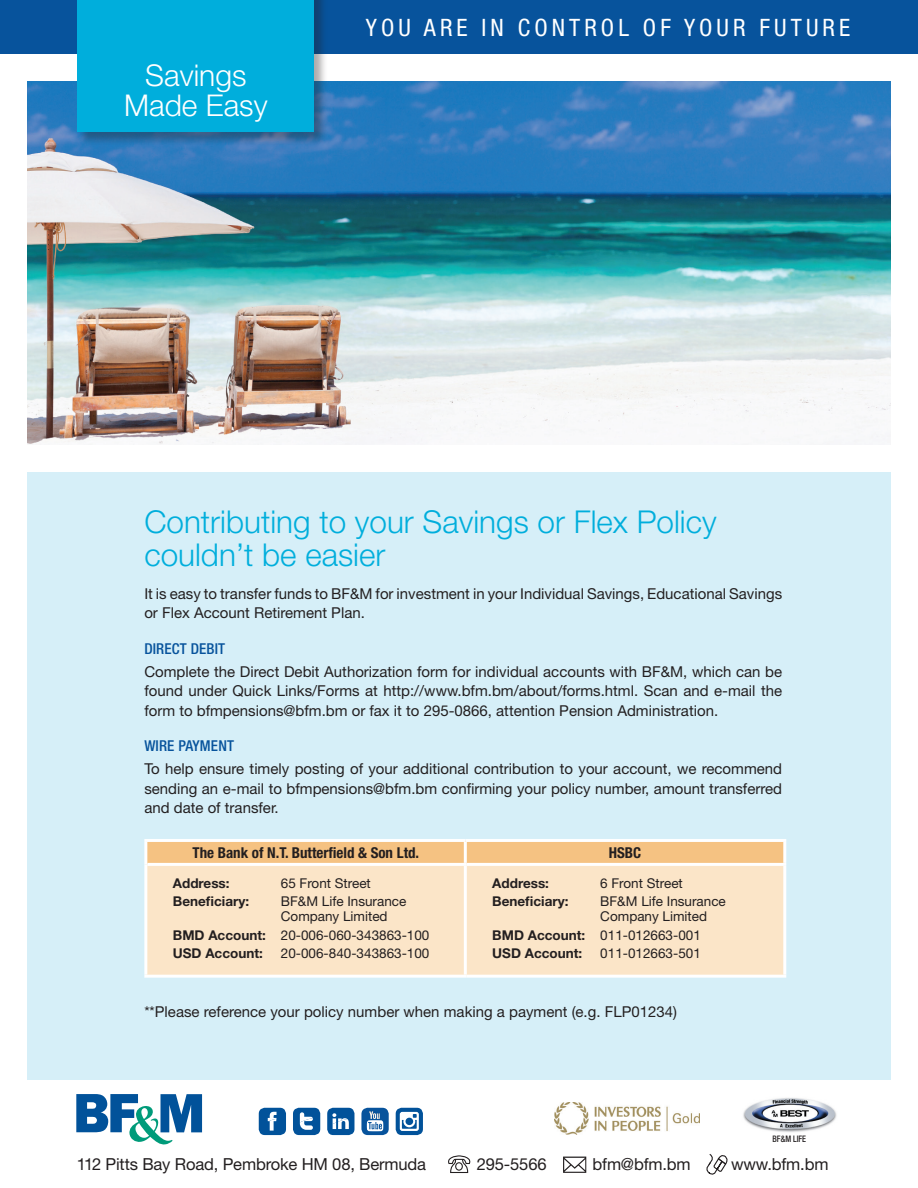
<style>
.page{position:relative;width:918px;height:1188px;background:#fff}
.page>*{position:absolute;margin:0;border:0;box-sizing:border-box;transform-origin:0 0}
.BODY_COPY_BULLETS{font:300 31.5px/33px "Helvetica Neue LT Std";color:#00aedc}
.BODY_COPY_BULLETS-2{font:300 30px/30px "Helvetica Neue LT Std";color:#fff;text-align:center}
.t1{font:condensed 24px "Helvetica Neue LT Std";letter-spacing:.17em;color:#fff}
.t2{font:16.65px "Helvetica Neue LT Std";letter-spacing:-.01em;color:#231f20}
.BODY_COPY_BULLETS-3{font:15px/19.5px "Helvetica Neue LT Std";color:#231f20;text-align:justify}
.BODY_COPY_BULLETS-4{font:700 condensed 15px "Helvetica Neue LT Std";color:#231f20}
.BODY_COPY_BULLETS-5{font:500 condensed 15px "Helvetica Neue LT Std";letter-spacing:.01em;color:#07539c}
.BODY_COPY_BULLETS-6{font:13.5px/15px "Helvetica Neue LT Std";color:#231f20}
.BODY_COPY_BULLETS-7{font:700 13.5px "Helvetica Neue LT Std";color:#231f20}
.t3{font:500 condensed 9px "Helvetica Neue LT Std";color:#231f20;scale:.9 1}
.s1{font-weight:700}
</style>
<div class="page">
<img style="left:554px;top:1102px;width:145px;height:32px">
<img style="left:743px;top:1098px;width:94px;height:34px">
<div style="left:259px;top:1108px;width:27px;height:27px;background:#01529a;border-radius:6px"></div>
<svg style="left:268px;top:1112px;width:9px;height:19px"></svg>
<div style="left:327px;top:1108px;width:27px;height:27px;background:#01529a;border-radius:6px"></div>
<svg style="left:332px;top:1113px;width:17px;height:16px"></svg>
<div style="left:293px;top:1108px;width:27px;height:27px;background:#01529a;border-radius:6px"></div>
<svg style="left:300px;top:1112px;width:13px;height:18px"></svg>
<div style="left:361px;top:1108px;width:28px;height:27px;background:#07539c;border-radius:6px"></div>
<svg style="left:367px;top:1112px;width:16px;height:19px"></svg>
<div style="left:396px;top:1108px;width:27px;height:27px;background:#01529a;border-radius:6px"></div>
<svg style="left:400px;top:1112px;width:19px;height:19px"></svg>
<svg style="left:76px;top:1094px;width:126px;height:51px"></svg>
<svg style="left:448px;top:1156px;width:22px;height:17px"></svg>
<svg style="left:706px;top:1154px;width:22px;height:21px"></svg>
<svg style="left:563px;top:1157px;width:23px;height:16px"></svg>
<div style="left:0;top:0;width:918px;height:54px;background:#07539c"></div>
<div style="left:27px;top:473px;width:864px;height:607px;background:#d6eff8"></div>
<img style="left:27px;top:81px;width:864px;height:364px">
<div style="left:147px;top:842px;width:636px;height:21px;background:#f5c282"></div>
<div style="left:147px;top:866px;width:636px;height:109px;background:#fbe5c8"></div>
<hr style="left:144px;top:839px;width:321px;height:3px;background:#fff">
<hr style="left:144px;top:842px;width:3px;height:22px;background:#fff">
<hr style="left:465px;top:839px;width:321px;height:3px;background:#fff">
<hr style="left:783px;top:842px;width:3px;height:21px;background:#fff">
<hr style="left:144px;top:864px;width:3px;height:111px;background:#fff">
<hr style="left:467px;top:863px;width:319px;height:3px;background:#fff">
<hr style="left:783px;top:866px;width:3px;height:109px;background:#fff">
<hr style="left:467px;top:975px;width:319px;height:3px;background:#fff">
<hr style="left:464px;top:842px;width:3px;height:21px;background:#fff">
<hr style="left:147px;top:863px;width:320px;height:3px;background:#fff">
<hr style="left:464px;top:866px;width:3px;height:109px;background:#fff">
<hr style="left:144px;top:975px;width:323px;height:3px;background:#fff">
<div style="left:77px;top:0;width:251px;height:145px;background:#231f20;opacity:.37"></div>
<div style="left:78px;top:0;width:236px;height:132px;background:#00aedc"></div>
<p class="BODY_COPY_BULLETS-2" style="left:124px;top:60px;width:145px">Savings<br>Made Easy</p>
<p class="t1" style="left:366px;top:13px;width:486px">YOU ARE IN CONTROL OF YOUR FUTURE</p>
<p class="BODY_COPY_BULLETS" style="left:144px;top:505px;width:574px">Contributing to your Savings or Flex Policy couldn’t be easier</p>
<p class="BODY_COPY_BULLETS-3" style="left:144px;top:583px;width:639px">It is easy to transfer funds to BF&amp;M for investment in your Individual Savings, Educational Savings or Flex Account Retirement Plan.</p>
<p class="BODY_COPY_BULLETS-5" style="left:144px;top:639px;width:82px">DIRECT DEBIT</p>
<p class="BODY_COPY_BULLETS-3" style="left:144px;top:661px;width:639px">Complete the Direct Debit Authorization form for individual accounts with BF&amp;M, which can be found under Quick Links/Forms at http://www.bfm.bm/about/forms.html. Scan and e-mail the form to bfmpensions@bfm.bm or fax it to 295-0866, attention Pension Administration.</p>
<p class="BODY_COPY_BULLETS-5" style="left:144px;top:737px;width:91px">WIRE PAYMENT</p>
<p class="BODY_COPY_BULLETS-3" style="left:144px;top:759px;width:639px">To help ensure timely posting of your additional contribution to your account, we recommend sending an e-mail to bfmpensions@bfm.bm confirming your policy number, amount transferred and date of transfer.</p>
<p class="BODY_COPY_BULLETS-4" style="left:192px;top:843px;width:228px">The Bank of N.T. Butterfield &amp; Son Ltd.</p>
<p class="BODY_COPY_BULLETS-4" style="left:609px;top:843px;width:34px">HSBC</p>
<p class="BODY_COPY_BULLETS-7" style="left:173px;top:874px;width:58px">Address:</p>
<p class="BODY_COPY_BULLETS-6" style="left:281px;top:875px;width:92px">65 Front Street</p>
<p class="BODY_COPY_BULLETS-7" style="left:173px;top:893px;width:78px">Beneficiary:</p>
<p class="BODY_COPY_BULLETS-6" style="left:281px;top:894px;width:127px">BF&amp;M Life Insurance<br>Company Limited</p>
<p class="BODY_COPY_BULLETS-6" style="left:173px;top:927px;width:258px"><span class="s1">BMD Account:</span> 20-006-060-343863-100</p>
<p class="BODY_COPY_BULLETS-7" style="left:173px;top:945px;width:92px">USD Account:</p>
<p class="BODY_COPY_BULLETS-6" style="left:281px;top:946px;width:150px">20-006-840-343863-100</p>
<p class="BODY_COPY_BULLETS-7" style="left:492px;top:874px;width:58px">Address:</p>
<p class="BODY_COPY_BULLETS-6" style="left:600px;top:875px;width:84px">6 Front Street</p>
<p class="BODY_COPY_BULLETS-7" style="left:492px;top:893px;width:78px">Beneficiary:</p>
<p class="BODY_COPY_BULLETS-6" style="left:600px;top:894px;width:127px">BF&amp;M Life Insurance<br>Company Limited</p>
<p class="BODY_COPY_BULLETS-6" style="left:492px;top:927px;width:210px"><span class="s1">BMD Account:</span> 011-012663-001</p>
<p class="BODY_COPY_BULLETS-7" style="left:492px;top:945px;width:92px">USD Account:</p>
<p class="BODY_COPY_BULLETS-6" style="left:600px;top:946px;width:102px">011-012663-501</p>
<p class="BODY_COPY_BULLETS-3" style="left:144px;top:1002px;width:534px">**Please reference your policy number when making a payment (e.g. FLP01234)</p>
<p class="t3" style="left:773px;top:1134px;width:39px">BF&amp;M LIFE</p>
<p class="t2" style="left:77px;top:1154px;width:351px">112 Pitts Bay Road, Pembroke HM 08, Bermuda</p>
<p class="t2" style="left:477px;top:1154px;width:71px">295-5566</p>
<p class="t2" style="left:593px;top:1154px;width:100px">bfm@bfm.bm</p>
<p class="t2" style="left:731px;top:1154px;width:99px">www.bfm.bm</p>
</div>
